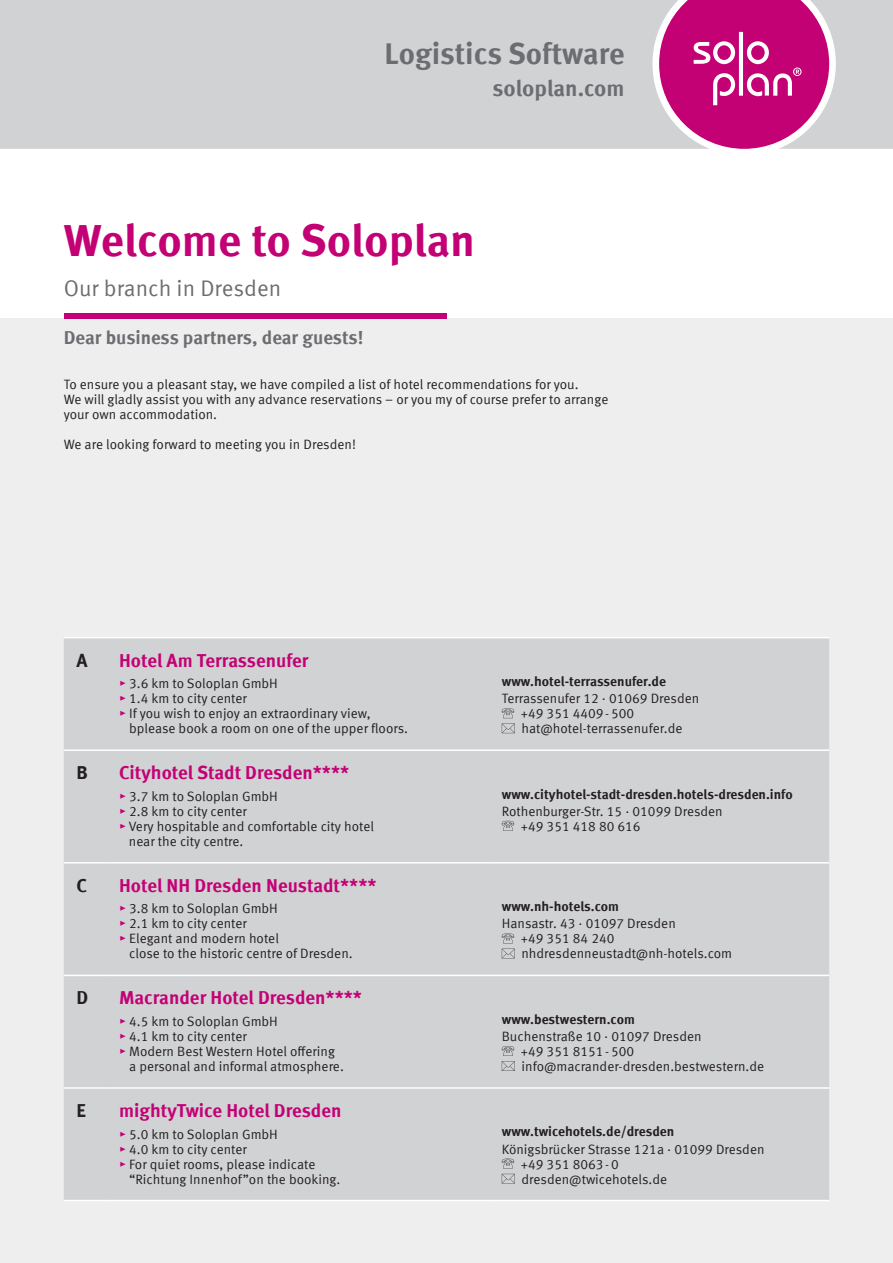
<style>
.page{position:relative;width:893px;height:1263px;background:#fff}
.page>*{position:absolute;margin:0;border:0;box-sizing:border-box;transform-origin:0 0}
.t1{font:700 45px "Meta Offc Pro";color:#c30175}
.t2{font:700 30px "Meta Offc Pro";color:#6c6d70}
.t3{font:22.5px "Meta Offc Pro Norm";color:#6c6d70}
.t4{font:700 22.5px "Meta Offc Pro";color:#6c6d70}
.t5{font:700 18.75px "Meta Offc Pro";color:#c30175}
.t6{font:700 18.75px "Meta Offc Pro";letter-spacing:-.005em;color:#6c6d70}
.t7{font:700 18.75px "Meta Offc Pro";color:#231f20}
.t8{font:13.5px/15px "Meta Offc Pro Norm";color:#231f20}
.t9{font:700 13.5px "Meta Offc Pro";color:#231f20}
.s1{color:#c30175}
</style>
<div class="page">
<div style="left:0;top:319px;width:893px;height:944px;background:#eeeeef"></div>
<div style="left:64px;top:638px;width:765px;height:562px;background:#d1d2d4"></div>
<hr style="left:64px;top:975px;width:42px;height:1px;background:#fff">
<hr style="left:106px;top:975px;width:383px;height:1px;background:#fff">
<hr style="left:489px;top:975px;width:340px;height:1px;background:#fff">
<hr style="left:64px;top:749px;width:42px;height:2px;background:#fff">
<hr style="left:106px;top:749px;width:383px;height:2px;background:#fff">
<hr style="left:489px;top:749px;width:340px;height:2px;background:#fff">
<hr style="left:64px;top:1087px;width:42px;height:2px;background:#fff">
<hr style="left:106px;top:1087px;width:383px;height:2px;background:#fff">
<hr style="left:489px;top:1087px;width:340px;height:2px;background:#fff">
<hr style="left:64px;top:637px;width:42px;height:1px;background:#fff">
<hr style="left:106px;top:637px;width:383px;height:1px;background:#fff">
<hr style="left:489px;top:637px;width:340px;height:1px;background:#fff">
<hr style="left:64px;top:1200px;width:42px;height:1px;background:#fff">
<hr style="left:106px;top:1200px;width:383px;height:1px;background:#fff">
<hr style="left:489px;top:1200px;width:340px;height:1px;background:#fff">
<hr style="left:64px;top:862px;width:42px;height:1px;background:#fff">
<hr style="left:106px;top:862px;width:383px;height:1px;background:#fff">
<hr style="left:489px;top:862px;width:340px;height:1px;background:#fff">
<svg style="left:502px;top:708px;width:13px;height:25px"></svg>
<svg style="left:502px;top:821px;width:12px;height:10px"></svg>
<svg style="left:502px;top:933px;width:12px;height:10px"></svg>
<svg style="left:502px;top:949px;width:13px;height:9px"></svg>
<svg style="left:502px;top:1046px;width:13px;height:25px"></svg>
<svg style="left:502px;top:1158px;width:12px;height:10px"></svg>
<svg style="left:502px;top:1174px;width:13px;height:9px"></svg>
<div style="left:64px;top:314px;width:382px;height:5px;background:#c30175"></div>
<div style="left:0;top:0;width:659px;height:149px;background:#d1d2d4"></div>
<svg style="left:659px;top:0;width:234px;height:149px;background:#ce62a3"></svg>
<h2 class="t2" style="left:384px;top:30px;width:242px">Logistics Software</h2>
<h3 class="t4" style="left:493px;top:70px;width:134px">soloplan.com</h3>
<h1 class="t1" style="left:64px;top:206px;width:413px">Welcome to Soloplan</h1>
<h3 class="t3" style="left:64px;top:271px;width:219px">Our branch in Dresden</h3>
<h3 class="t6" style="left:64px;top:323px;width:301px">Dear business partners, dear guests!</h3>
<p class="t8" style="left:64px;top:376px;width:546px">To ensure you a pleasant stay, we have compiled a list of hotel recommendations for you.<br>We will gladly assist you with any advance reservations – or you my of course prefer to arrange your own accommodation.</p>
<p class="t8" style="left:64px;top:436px;width:294px">We are looking forward to meeting you in Dresden!</p>
<h3 class="t7" style="left:77px;top:645px;width:13px">A</h3>
<h3 class="t5" style="left:119px;top:645px;width:191px">Hotel Am Terrassenufer</h3>
<p class="t8" style="left:119px;top:675px;width:160px"><span class="s1">▸</span> 3.6 km to Soloplan GmbH</p>
<p class="t8" style="left:119px;top:690px;width:129px"><span class="s1">▸</span> 1.4 km to city center</p>
<p class="t8" style="left:119px;top:705px;width:253px"><span class="s1">▸</span> If you wish to enjoy an extraordinary view,</p>
<p class="t8" style="left:129px;top:720px;width:280px">bplease book a room on one of the upper floors.</p>
<h3 class="t7" style="left:77px;top:758px;width:13px">B</h3>
<h3 class="t5" style="left:119px;top:758px;width:232px">Cityhotel Stadt Dresden****</h3>
<p class="t8" style="left:119px;top:788px;width:160px"><span class="s1">▸</span> 3.7 km to Soloplan GmbH</p>
<p class="t8" style="left:119px;top:803px;width:129px"><span class="s1">▸</span> 2.8 km to city center</p>
<p class="t8" style="left:119px;top:818px;width:256px"><span class="s1">▸</span> Very hospitable and comfortable city hotel</p>
<p class="t8" style="left:129px;top:833px;width:116px">near the city centre.</p>
<h3 class="t7" style="left:77px;top:871px;width:12px">C</h3>
<h3 class="t5" style="left:119px;top:871px;width:259px">Hotel NH Dresden Neustadt****</h3>
<p class="t8" style="left:119px;top:900px;width:160px"><span class="s1">▸</span> 3.8 km to Soloplan GmbH</p>
<p class="t8" style="left:119px;top:915px;width:129px"><span class="s1">▸</span> 2.1 km to city center</p>
<p class="t8" style="left:119px;top:930px;width:161px"><span class="s1">▸</span> Elegant and modern hotel</p>
<p class="t8" style="left:129px;top:945px;width:225px">close to the historic centre of Dresden.</p>
<h3 class="t7" style="left:77px;top:983px;width:13px">D</h3>
<h3 class="t5" style="left:119px;top:983px;width:244px">Macrander Hotel Dresden****</h3>
<p class="t8" style="left:119px;top:1013px;width:160px"><span class="s1">▸</span> 4.5 km to Soloplan GmbH</p>
<p class="t8" style="left:119px;top:1028px;width:129px"><span class="s1">▸</span> 4.1 km to city center</p>
<p class="t8" style="left:119px;top:1043px;width:217px"><span class="s1">▸</span> Modern Best Western Hotel offering</p>
<p class="t8" style="left:129px;top:1058px;width:216px">a personal and informal atmosphere.</p>
<h3 class="t7" style="left:77px;top:1096px;width:11px">E</h3>
<h3 class="t5" style="left:119px;top:1096px;width:224px">mightyTwice Hotel Dresden</h3>
<p class="t8" style="left:119px;top:1125px;width:160px"><span class="s1">▸</span> 5.0 km to Soloplan GmbH</p>
<p class="t8" style="left:119px;top:1140px;width:129px"><span class="s1">▸</span> 4.0 km to city center</p>
<p class="t8" style="left:119px;top:1155px;width:198px"><span class="s1">▸</span> For quiet rooms, please indicate</p>
<p class="t8" style="left:129px;top:1170px;width:213px">“Richtung Innenhof”on the booking.</p>
<p class="t9" style="left:502px;top:671px;width:166px">www.hotel-terrassenufer.de</p>
<p class="t8" style="left:521px;top:690px;width:180px;text-indent:-19px">Terrassenufer 12 · 01069 Dresden +49 351 4409-500 hat@hotel-terrassenufer.de</p>
<p class="t9" style="left:502px;top:783px;width:292px">www.cityhotel-stadt-dresden.hotels-dresden.info</p>
<p class="t8" style="left:521px;top:803px;width:203px;text-indent:-19px">Rothenburger-Str. 15 · 01099 Dresden +49 351 418 80 616</p>
<p class="t9" style="left:502px;top:896px;width:119px">www.nh-hotels.com</p>
<p class="t8" style="left:521px;top:915px;width:213px;text-indent:-19px">Hansastr. 43 · 01097 Dresden<br>+49 351 84 240 nhdresdenneustadt@nh-hotels.com</p>
<p class="t9" style="left:502px;top:1008px;width:135px">www.bestwestern.com</p>
<p class="t8" style="left:521px;top:1028px;width:245px;text-indent:-19px">Buchenstraße 10 · 01097 Dresden<br>+49 351 8151-500 info@macrander-dresden.bestwestern.de</p>
<p class="t9" style="left:502px;top:1121px;width:174px">www.twicehotels.de/dresden</p>
<p class="t8" style="left:521px;top:1140px;width:245px;text-indent:-19px">Königsbrücker Strasse 121a · 01099 Dresden +49 351 8063-0 dresden@twicehotels.de</p>
</div>
